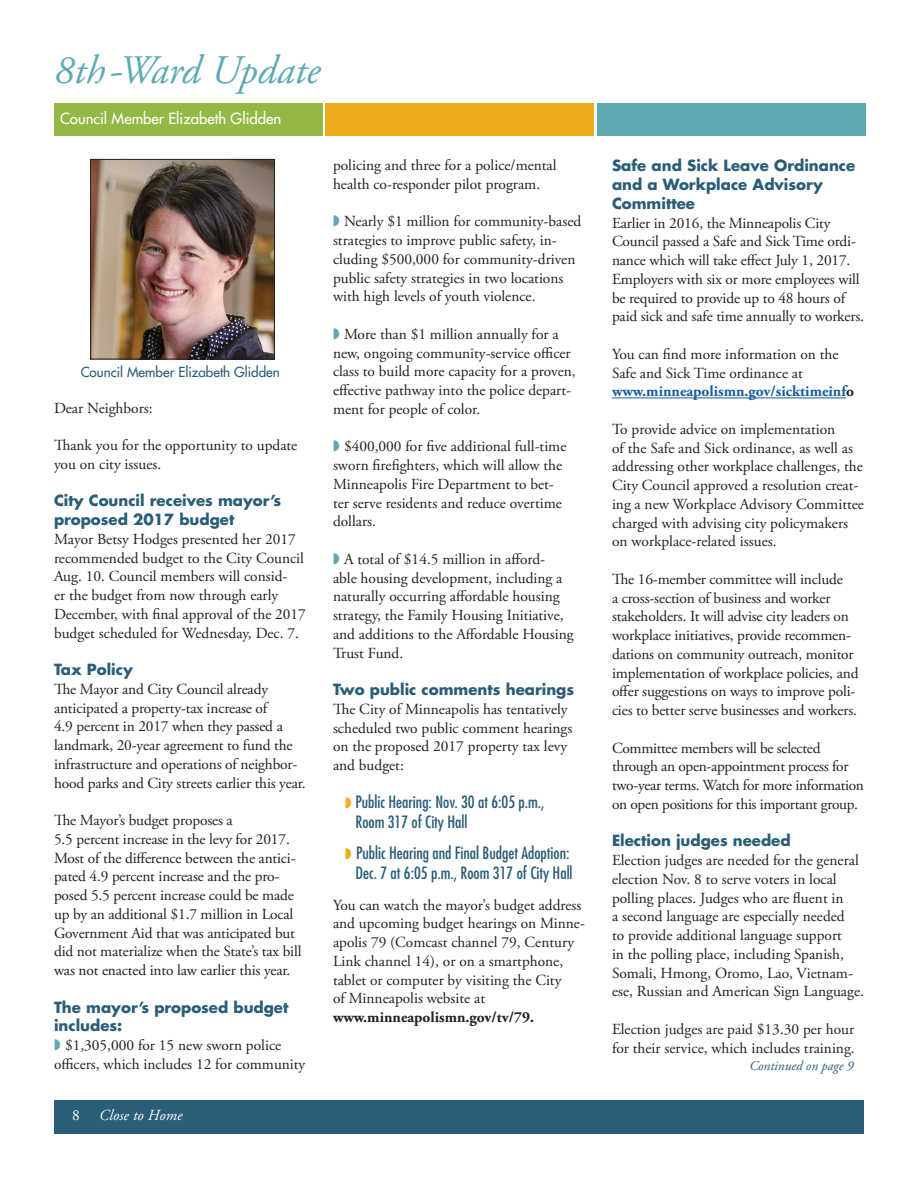
<style>
.page{position:relative;width:918px;height:1188px;background:#fff}
.page>*{position:absolute;margin:0;border:0;box-sizing:border-box;transform-origin:0 0}
.page_header{font:italic 40.5px "Adobe Garamond Pro";color:#5daab5}
.medium_condensed_que{font:condensed 16.5px/19.5px "Futura Std";color:#295d78}
.body{font:15.3px/18.8px "Adobe Garamond Pro";color:#231f20}
.body-2{font:15.3px/18.8px "Adobe Garamond Pro";letter-spacing:-.02em;color:#231f20}
.t1{font:italic 15.3px "Adobe Garamond Pro";letter-spacing:.01em;color:#fff}
.t2{font:15.3px "Adobe Garamond Pro";color:#fff}
.subheads{font:700 15px/18.8px "Futura Std";color:#295d78}
.t3{font:500 15px "Futura Std";color:#fff}
.captions{font:500 13.5px "Futura Std";color:#295d78}
.continued{font:italic 13.5px "Adobe Garamond Pro";color:#295d78}
.s1{font-weight:700}
.s2{font-weight:700;color:#175d9e}
</style>
<div class="page">
<div style="left:54px;top:104px;width:269px;height:32px;background:#93b843"></div>
<div style="left:326px;top:104px;width:268px;height:32px;background:#f0ac1f"></div>
<div style="left:597px;top:104px;width:269px;height:32px;background:#5daab5"></div>
<div style="left:54px;top:1100px;width:810px;height:34px;background:#295d78"></div>
<hr style="left:612px;top:398px;width:234px;height:1px;background:#175d9e">
<img style="left:92px;top:161px;width:181px;height:196px">
<div style="left:90px;top:159px;width:185px;height:200px;border:1px solid #231f20"></div>
<p class="page_header" style="left:54px;top:46px;width:268px">8th-Ward Update</p>
<p class="t3" style="left:60px;top:109px;width:223px">Council Member Elizabeth Glidden</p>
<p class="captions" style="left:81px;top:364px;width:201px">Council Member Elizabeth Glidden</p>
<p class="body" style="left:54px;top:399px;width:100px">Dear Neighbors:</p>
<p class="body" style="left:54px;top:436px;width:245px">Thank you for the opportunity to update you on city issues.</p>
<p class="subheads" style="left:54px;top:491px;width:229px">City Council receives mayor’s proposed 2017 budget</p>
<p class="body" style="left:54px;top:530px;width:254px">Mayor Betsy Hodges presented her 2017 recommended budget to the City Council Aug. 10. Council members will consid-<br>er the budget from now through early December, with final approval of the 2017 budget scheduled for Wednesday, Dec. 7.</p>
<p class="subheads" style="left:54px;top:660px;width:80px">Tax Policy</p>
<p class="body" style="left:54px;top:680px;width:253px">The Mayor and City Council already anticipated a property-tax increase of<br>4.9 percent in 2017 when they passed a landmark, 20-year agreement to fund the infrastructure and operations of neighbor&shy;hood parks and City streets earlier this year.</p>
<p class="body" style="left:54px;top:811px;width:249px">The Mayor’s budget proposes a<br>5.5 percent increase in the levy for 2017.<br>Most of the difference between the antici&shy;pated 4.9 percent increase and the pro&shy;posed 5.5 percent increase could be made up by an additional $1.7 million in Local Government Aid that was anticipated but did not materialize when the State’s tax bill was not enacted into law earlier this year.</p>
<p class="subheads" style="left:54px;top:997px;width:236px">The mayor’s proposed budget includes:</p>
<p class="body" style="left:54px;top:1036px;width:253px;text-indent:11px">$1,305,000 for 15 new sworn police officers, which includes 12 for community</p>
<p class="body" style="left:333px;top:156px;width:225px">policing and three for a police/mental health co-responder pilot program.</p>
<p class="body" style="left:333px;top:213px;width:250px;text-indent:11px">Nearly $1 million for community-based strategies to improve public safety, in&shy;cluding $500,000 for community-driven public safety strategies in two locations with high levels of youth violence.</p>
<p class="body" style="left:333px;top:325px;width:244px;text-indent:11px">More than $1 million annually for a new, ongoing community-service officer class to build more capacity for a proven, effective pathway into the police depart&shy;ment for people of color.</p>
<p class="body" style="left:333px;top:438px;width:235px;text-indent:11px">$400,000 for five additional full-time sworn firefighters, which will allow the Minneapolis Fire Department to bet&shy;ter serve residents and reduce overtime dollars.</p>
<p class="body" style="left:333px;top:550px;width:242px;text-indent:11px">A total of $14.5 million in afford-<br>able housing development, including a naturally occurring affordable housing strategy, the Family Housing Initiative, and additions to the Affordable Housing Trust Fund.</p>
<p class="subheads" style="left:333px;top:680px;width:243px">Two public comments hearings</p>
<p class="body" style="left:333px;top:700px;width:241px">The City of Minneapolis has tentatively scheduled two public comment hearings on the proposed 2017 property tax levy and budget:</p>
<p class="medium_condensed_que" style="left:355px;top:792px;width:191px">Public Hearing: Nov. 30 at 6:05 p.m.,<br>Room 317 of City Hall</p>
<p class="medium_condensed_que" style="left:355px;top:843px;width:219px">Public Hearing and Final Budget Adoption:<br>Dec. 7 at 6:05 p.m., Room 317 of City Hall</p>
<p class="body" style="left:333px;top:896px;width:254px">You can watch the mayor’s budget address and upcoming budget hearings on Minne&shy;apolis 79 (Comcast channel 79, Century Link channel 14), or on a smartphone, tablet or computer by visiting the City<br>of Minneapolis website at <span class="s1">www.minneapolismn.gov/tv/79.</span></p>
<p class="t2" style="left:72px;top:1106px;width:9px">8</p>
<p class="t1" style="left:99px;top:1106px;width:85px">Close to Home</p>
<p class="subheads" style="left:612px;top:156px;width:245px">Safe and Sick Leave Ordinance and a Workplace Advisory<br>Committee</p>
<p class="body" style="left:612px;top:214px;width:254px">Earlier in 2016, the Minneapolis City Council passed a Safe and Sick Time ordi&shy;nance which will take effect July 1, 2017.<br>Employers with six or more employees will be required to provide up to 48 hours of paid sick and safe time annually to workers.</p>
<p class="body" style="left:612px;top:345px;width:244px">You can find more information on the<br>Safe and Sick Time ordinance at <span class="s2">www.minneapolismn.gov/sicktimeinf</span><span class="s1">o</span></p>
<p class="body" style="left:612px;top:420px;width:253px">To provide advice on implementation<br>of the Safe and Sick ordinance, as well as addressing other workplace challenges, the City Council approved a resolution creat&shy;ing a new Workplace Advisory Committee charged with advising city policymakers on workplace-related issues.</p>
<p class="body" style="left:612px;top:570px;width:248px">The 16-member committee will include<br>a cross-section of business and worker stakeholders. It will advise city leaders on workplace initiatives, provide recommen&shy;dations on community outreach, monitor implementation of workplace policies, and offer suggestions on ways to improve poli&shy;cies to better serve businesses and workers.</p>
<p class="body-2" style="left:612px;top:739px;width:253px">Committee members will be selected through an open-appointment process for two-year terms. Watch for more information on open positions for this important group.</p>
<p class="subheads" style="left:612px;top:831px;width:180px">Election judges needed</p>
<p class="body" style="left:612px;top:851px;width:253px">Election judges are needed for the general election Nov. 8 to serve voters in local polling places. Judges who are fluent in<br>a second language are especially needed<br>to provide additional language support<br>in the polling place, including Spanish, Somali, Hmong, Oromo, Lao, Vietnam&shy;ese, Russian and American Sign Language.</p>
<p class="body" style="left:612px;top:1020px;width:244px">Election judges are paid $13.30 per hour for their service, which includes training.</p>
<p class="continued" style="left:749px;top:1058px;width:106px">Continued on page 9</p>
</div>
